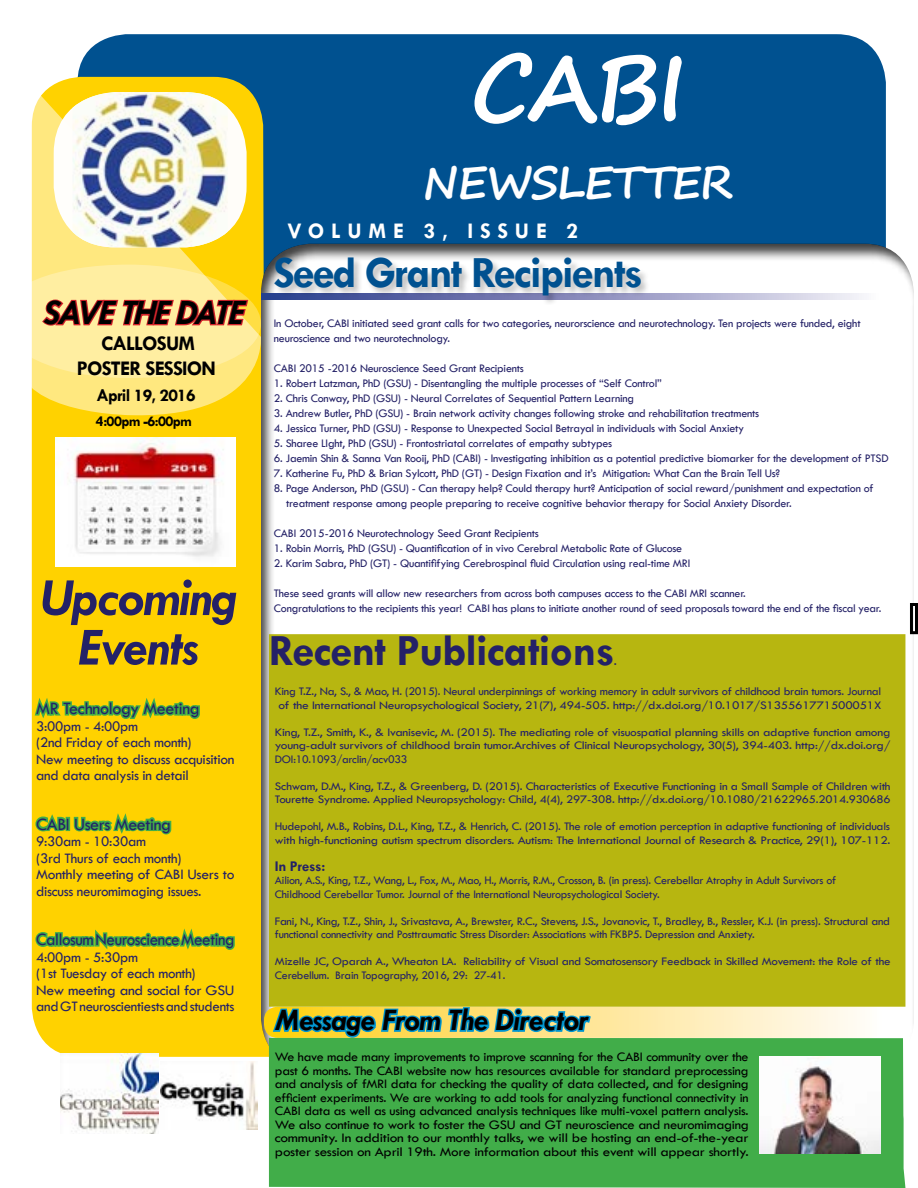
<style>
.page{position:relative;width:918px;height:1188px;background:#fff}
.page>*{position:absolute;margin:0;border:0;box-sizing:border-box;transform-origin:0 0}
.t1{font:700 90px "Segoe Print";color:#fff}
.t2{font:italic 700 54px "Tw Cen";letter-spacing:-.02em;color:#242167}
.t3{font:700 45px "Tw Cen";letter-spacing:-.04em;color:#005190}
.t4{font:700 45px "Tw Cen";letter-spacing:-.02em;color:#242167}
.t5{font:700 45px "Segoe Print";letter-spacing:-.04em;color:#fff}
.t6{font:italic 700 36px "Tw Cen";letter-spacing:-.04em;color:#000}
.t7{font:italic 700 31.5px "Tw Cen";letter-spacing:-.02em;color:#000}
.t8{font:700 22.5px "Tw Cen";letter-spacing:.3em;color:#fff}
.t9{font:700 21px/25.5px "Tw Cen";letter-spacing:-.04em;color:#000;text-align:center}
.t10{font:18px "Tw Cen";letter-spacing:-.02em;color:#242167}
.t11{font:18px "Tw Cen";letter-spacing:-.02em;color:#242167;scale:.95 1}
.t12{font:700 18px "Tw Cen";letter-spacing:-.04em;color:#000}
.t13{font:15px/16.5px "Tw Cen";letter-spacing:-.02em;color:#242167}
.t14{font:700 15px "Tw Cen";letter-spacing:-.04em;color:#000}
.t15{font:700 15px "Tw Cen";letter-spacing:-.02em;color:#242167}
.t16{font:13.5px/13.5px "Tw Cen";letter-spacing:-.02em;color:#000;text-align:justify;scale:1.04 1}
.t17{font:12px/15px "Tw Cen";letter-spacing:-.02em;color:#242167}
.t18{font:12px/13.5px "Tw Cen";letter-spacing:-.02em;color:#242167;scale:1.08 1}
.t19{font:12px/13.5px "Tw Cen";letter-spacing:-.02em;color:#242167;text-align:justify;scale:1.12 1}
.t20{font:12px/13.5px "Tw Cen";letter-spacing:-.02em;color:#242167;scale:1.05 1}
.t21{font:12px/13.5px "Tw Cen";letter-spacing:-.02em;color:#242167;scale:1.04 1}
.t22{font:700 12px "Tw Cen";color:#242167}
</style>
<div class="page">
<div style="left:77px;top:34px;width:809px;height:1002px;background:#005190;border-radius:50px"></div>
<div style="left:32px;top:416px;width:215px;height:641px;background:#ffd200"></div>
<svg style="left:31px;top:34px;width:237px;height:382px"></svg>
<div style="left:247px;top:234px;width:671px;height:834px;background:#000;opacity:.75"></div>
<svg style="left:264px;top:979px;width:620px;height:61px;background:#c1d4a9"></svg>
<svg style="left:31px;top:265px;width:850px;height:113px;background:#faefd6"></svg>
<img style="left:56px;top:438px;width:180px;height:129px">
<div style="left:273px;top:257px;width:377px;height:48px;background:#000;opacity:.24"></div>
<img style="left:160px;top:1061px;width:98px;height:68px">
<img style="left:60px;top:1054px;width:98px;height:80px">
<div style="left:269px;top:1038px;width:636px;height:150px;background:#41ad49"></div>
<div style="left:910px;top:603px;width:8px;height:31px;border:3px solid #000"></div>
<svg style="left:33px;top:693px;width:169px;height:29px;background:#bac41a"></svg>
<svg style="left:33px;top:809px;width:141px;height:29px;background:#bcc519"></svg>
<svg style="left:33px;top:924px;width:204px;height:30px;background:#bcc519"></svg>
<div style="left:269px;top:634px;width:636px;height:373px;background:#b7b610"></div>
<img style="left:760px;top:1057px;width:121px;height:96px">
<div style="left:54px;top:92px;width:193px;height:155px;background:#fff;border-radius:62px"></div>
<img style="left:73px;top:92px;width:155px;height:155px">
<h3 class="t6" style="left:44px;top:291px;width:201px">SAVE THE DATE</h3>
<h3 class="t9" style="left:77px;top:330px;width:141px">CALLOSUM<br>POSTER SESSION</h3>
<h3 class="t12" style="left:97px;top:384px;width:101px">April 19, 2016</h3>
<p class="t14" style="left:96px;top:412px;width:98px">4:00pm -6:00pm</p>
<h2 class="t2" style="left:41px;top:566px;width:197px">Upcoming</h2>
<h2 class="t2" style="left:79px;top:615px;width:123px">Events</h2>
<h3 class="t10" style="left:36px;top:698px;width:165px">MR Technology Meeting</h3>
<p class="t13" style="left:36px;top:718px;width:200px">3:00pm - 4:00pm<br>(2nd Friday of each month)<br>New meeting to discuss acquisition and data analysis in detail</p>
<h3 class="t10" style="left:36px;top:813px;width:136px">CABI Users Meeting</h3>
<p class="t13" style="left:36px;top:833px;width:200px">9:30am - 10:30am<br>(3rd Thurs of each month)<br>Monthly meeting of CABI Users to discuss neuromimaging issues.</p>
<h3 class="t11" style="left:36px;top:929px;width:210px">Callosum Neuroscience Meeting</h3>
<p class="t13" style="left:36px;top:949px;width:200px">4:00pm - 5:30pm<br>(1st Tuesday of each month)<br>New meeting and social for GSU and GT neuroscientiests and students</p>
<h1 class="t1" style="left:470px;top:6px;width:217px">CABI</h1>
<h3 class="t5" style="left:423px;top:141px;width:312px">NEWSLETTER</h3>
<h3 class="t8" style="left:287px;top:218px;width:292px">VOLUME 3, ISSUE 2</h3>
<h3 class="t3" style="left:274px;top:246px;width:371px">Seed Grant Recipients</h3>
<p class="t17" style="left:274px;top:315px;width:588px">In October, CABI initiated seed grant calls for two categories, neurorscience and neurotechnology. Ten projects were funded, eight neuroscience and two neurotechnology.</p>
<p class="t17" style="left:274px;top:360px;width:251px">CABI 2015 -2016 Neuroscience Seed Grant Recipients</p>
<p class="t17" style="left:274px;top:375px;width:389px">1. Robert Latzman, PhD (GSU) - Disentangling the multiple processes of “Self Control”</p>
<p class="t17" style="left:274px;top:390px;width:362px">2. Chris Conway, PhD (GSU) - Neural Correlates of Sequential Pattern Learning</p>
<p class="t17" style="left:274px;top:405px;width:487px">3. Andrew Butler, PhD (GSU) - Brain network activity changes following stroke and rehabilitation treatments</p>
<p class="t17" style="left:274px;top:420px;width:472px">4. Jessica Turner, PhD (GSU) - Response to Unexpected Social Betrayal in individuals with Social Anxiety</p>
<p class="t17" style="left:274px;top:435px;width:340px">5. Sharee LIght, PhD (GSU) - Frontostriatal correlates of empathy subtypes</p>
<p class="t17" style="left:274px;top:450px;width:616px">6. Jaemin Shin &amp; Sanna Van Rooij, PhD (CABI) - Investigating inhibition as a potential predictive biomarker for the development of PTSD</p>
<p class="t17" style="left:274px;top:465px;width:508px">7. Katherine Fu, PhD &amp; Brian Sylcott, PhD (GT) - Design Fixation and it’s Mitigation: What Can the Brain Tell Us?</p>
<p class="t17" style="left:286px;top:480px;width:589px;text-indent:-12px">8. Page Anderson, PhD (GSU) - Can therapy help? Could therapy hurt? Anticipation of social reward/punishment and expectation of treatment response among people preparing to receive cognitive behavior therapy for Social Anxiety Disorder.</p>
<p class="t17" style="left:274px;top:525px;width:266px">CABI 2015-2016 Neurotechnology Seed Grant Recipients</p>
<p class="t17" style="left:274px;top:540px;width:410px">1. Robin Morris, PhD (GSU) - Quantification of in vivo Cerebral Metabolic Rate of Glucose</p>
<p class="t17" style="left:274px;top:555px;width:418px">2. Karim Sabra, PhD (GT) - Quantififying Cerebrospinal fluid Circulation using real-time MRI</p>
<p class="t17" style="left:274px;top:585px;width:474px">These seed grants will allow new researchers from across both campuses access to the CABI MRI scanner.</p>
<p class="t17" style="left:274px;top:600px;width:609px">Congratulations to the recipients this year! CABI has plans to initiate another round of seed proposals toward the end of the fiscal year.</p>
<h3 class="t4" style="left:269px;top:624px;width:347px">Recent Publications</h3>
<p class="t22" style="left:614px;top:654px;width:5px">.</p>
<p class="t17" style="left:275px;top:685px;width:608px;line-height:13.5px">King T.Z., Na, S., &amp; Mao, H. (2015). Neural underpinnings of working memory in adult survivors of childhood brain tumors. Journal of the International Neuropsychological Society, 21(7), 494-505. http://dx.doi.org/10.1017/S135561771500051X</p>
<p class="t19" style="left:275px;top:725px;width:551px">King, T.Z., Smith, K., &amp; Ivanisevic, M. (2015). The mediating role of visuospatial planning skills on adaptive function among young-adult survivors of childhood brain tumor.Archives of Clinical Neuropsychology, 30(5), 394-403. http://dx.doi.org/ DOI:10.1093/arclin/acv033</p>
<p class="t18" style="left:275px;top:779px;width:572px">Schwam, D.M., King, T.Z., &amp; Greenberg, D. (2015). Characteristics of Executive Functioning in a Small Sample of Children with<br>Tourette Syndrome. Applied Neuropsychology: Child, 4(4), 297-308. http://dx.doi.org/10.1080/21622965.2014.930686</p>
<p class="t20" style="left:275px;top:820px;width:588px">Hudepohl, M.B., Robins, D.L., King, T.Z., &amp; Henrich, C. (2015). The role of emotion perception in adaptive functioning of individuals with high-functioning autism spectrum disorders. Autism: The International Journal of Research &amp; Practice, 29(1), 107-112.</p>
<p class="t15" style="left:275px;top:857px;width:52px">In Press:</p>
<p class="t17" style="left:275px;top:874px;width:563px;line-height:13.5px">Ailion, A.S., King, T.Z., Wang, L., Fox, M., Mao, H., Morris, R.M., Crosson, B. (in press). Cerebellar Atrophy in Adult Survivors of<br>Childhood Cerebellar Tumor. Journal of the International Neuropsychological Society.</p>
<p class="t21" style="left:275px;top:914px;width:593px">Fani, N., King, T.Z., Shin, J., Srivastava, A., Brewster, R.C., Stevens, J.S., Jovanovic, T., Bradley, B., Ressler, K.J. (in press). Structural and functional connectivity and Posttraumatic Stress Disorder: Associations with FKBP5. Depression and Anxiety.</p>
<p class="t18" style="left:275px;top:955px;width:572px">Mizelle JC, Oparah A., Wheaton LA. Reliability of Visual and Somatosensory Feedback in Skilled Movement: the Role of the<br>Cerebellum. Brain Topography, 2016, 29: 27-41.</p>
<h3 class="t7" style="left:276px;top:1001px;width:314px">Message From The Director</h3>
<p class="t16" style="left:275px;top:1050px;width:457px">We have made many improvements to improve scanning for the CABI community over the past 6 months. The CABI website now has resources available for standard preprocessing and analysis of fMRI data for checking the quality of data collected, and for designing efficient experiments. We are working to add tools for analyzing functional connectivity in CABI data as well as using advanced analysis techniques like multi-voxel pattern analysis.<br>We also continue to work to foster the GSU and GT neuroscience and neuromimaging community. In addition to our monthly talks, we will be hosting an end-of-the-year poster session on April 19th. More information about this event will appear shortly.</p>
</div>
